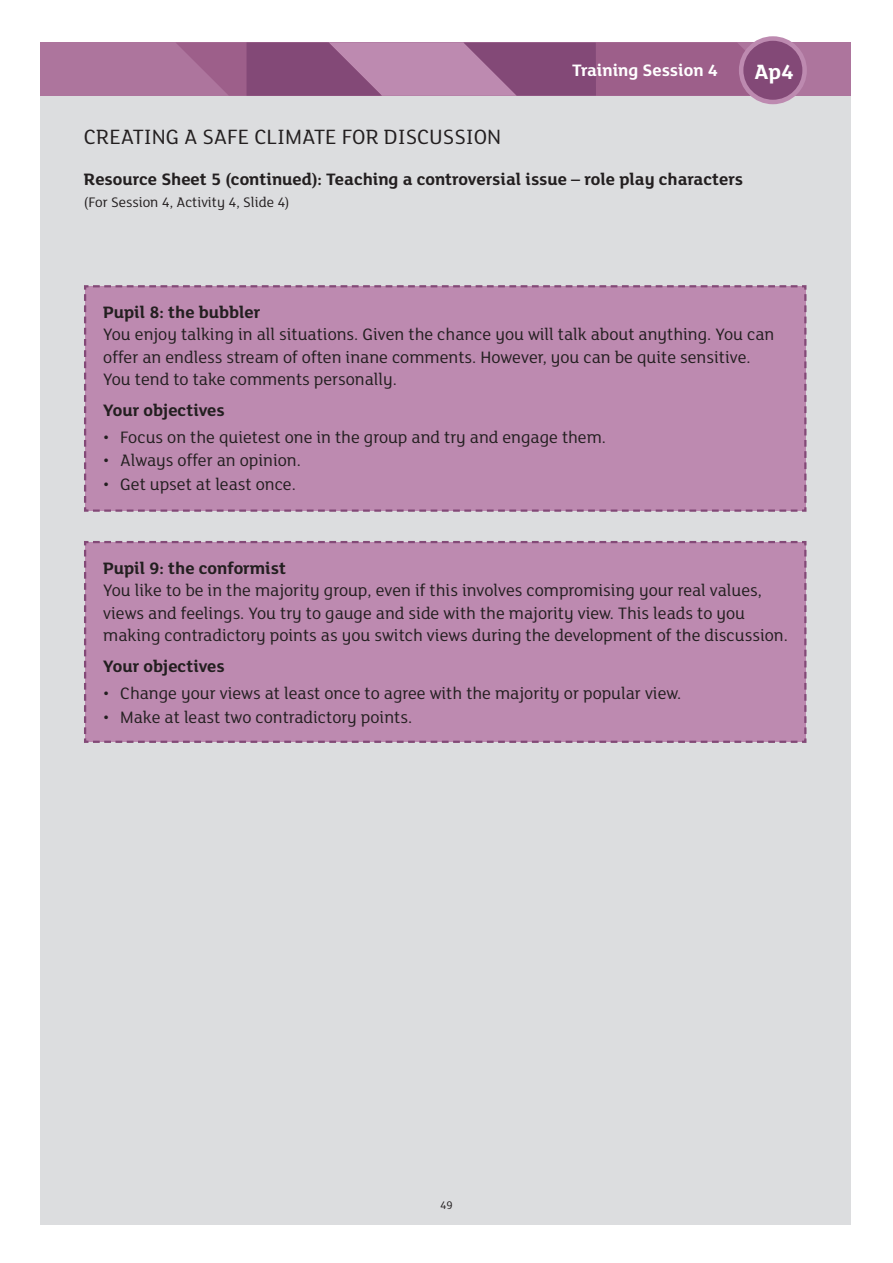
<style>
.page{position:relative;width:893px;height:1263px;background:#fff}
.page>*{position:absolute;margin:0;border:0;box-sizing:border-box;transform-origin:0 0}
.Slide_Titles{font:22.5px "FS Lola";color:#231f20}
.Slide_Titles-2{font:700 22.5px "FS Lola";color:#fff}
.Body_Copy{font:18px/22.5px "FS Lola";color:#231f20}
.Slide_Titles-3{font:700 18px "FS Lola";color:#231f20}
.Body_Copy-2{font:700 18px "FS Lola";color:#231f20}
.Slide_Titles-4{font:700 18px "FS Lola";color:#fff}
.Slide_Titles-5{font:15px "FS Lola";color:#231f20}
.t1{font:12px "FS Lola";color:#231f20}
</style>
<div class="page">
<div style="left:40px;top:96px;width:810px;height:1129px;background:#dcdddf"></div>
<div style="left:40px;top:43px;width:810px;height:53px;background:#ad759d"></div>
<svg style="left:176px;top:43px;width:614px;height:53px;background:#9b628c"></svg>
<div style="left:84px;top:285px;width:723px;height:227px;background:#bd8ab0"></div>
<div style="left:84px;top:541px;width:723px;height:202px;background:#bd8ab0"></div>
<div style="left:741px;top:39px;width:64px;height:63px;background:#834977;border-radius:50%"></div>
<div style="left:739px;top:36px;width:68px;height:68px;border:4px solid #bd8ab0;border-radius:50%"></div>
<p class="Slide_Titles-4" style="left:572px;top:58px;width:147px">Training Session 4</p>
<p class="Slide_Titles-2" style="left:754px;top:56px;width:41px">Ap4</p>
<p class="Slide_Titles" style="left:84px;top:122px;width:419px">CREATING A SAFE CLIMATE FOR DISCUSSION</p>
<p class="Slide_Titles-3" style="left:84px;top:167px;width:661px">Resource Sheet 5 (continued): Teaching a controversial issue – role play characters</p>
<p class="Slide_Titles-5" style="left:84px;top:192px;width:207px">(For Session 4, Activity 4, Slide 4)</p>
<p class="Body_Copy-2" style="left:103px;top:300px;width:159px">Pupil 8: the bubbler</p>
<p class="Body_Copy" style="left:103px;top:323px;width:672px">You enjoy talking in all situations. Given the chance you will talk about anything. You can</p>
<p class="Body_Copy" style="left:103px;top:345px;width:649px">offer an endless stream of often inane comments. However, you can be quite sensitive.</p>
<p class="Body_Copy" style="left:103px;top:368px;width:295px">You tend to take comments personally.</p>
<p class="Body_Copy-2" style="left:103px;top:398px;width:123px">Your objectives</p>
<p class="Body_Copy" style="left:103px;top:425px;width:504px">• Focus on the quietest one in the group and try and engage them.</p>
<p class="Body_Copy" style="left:103px;top:448px;width:199px">• Always offer an opinion.</p>
<p class="Body_Copy" style="left:103px;top:472px;width:194px">• Get upset at least once.</p>
<p class="Body_Copy-2" style="left:103px;top:555px;width:184px">Pupil 9: the conformist</p>
<p class="Body_Copy" style="left:103px;top:578px;width:686px">You like to be in the majority group, even if this involves compromising your real values, views and feelings. You try to gauge and side with the majority view. This leads to you making contradictory points as you switch views during the development of the discussion.</p>
<p class="Body_Copy-2" style="left:103px;top:654px;width:123px">Your objectives</p>
<p class="Body_Copy" style="left:103px;top:681px;width:580px">• Change your views at least once to agree with the majority or popular view.</p>
<p class="Body_Copy" style="left:103px;top:705px;width:310px">• Make at least two contradictory points.</p>
<p class="t1" style="left:440px;top:1197px;width:14px">49</p>
</div>
